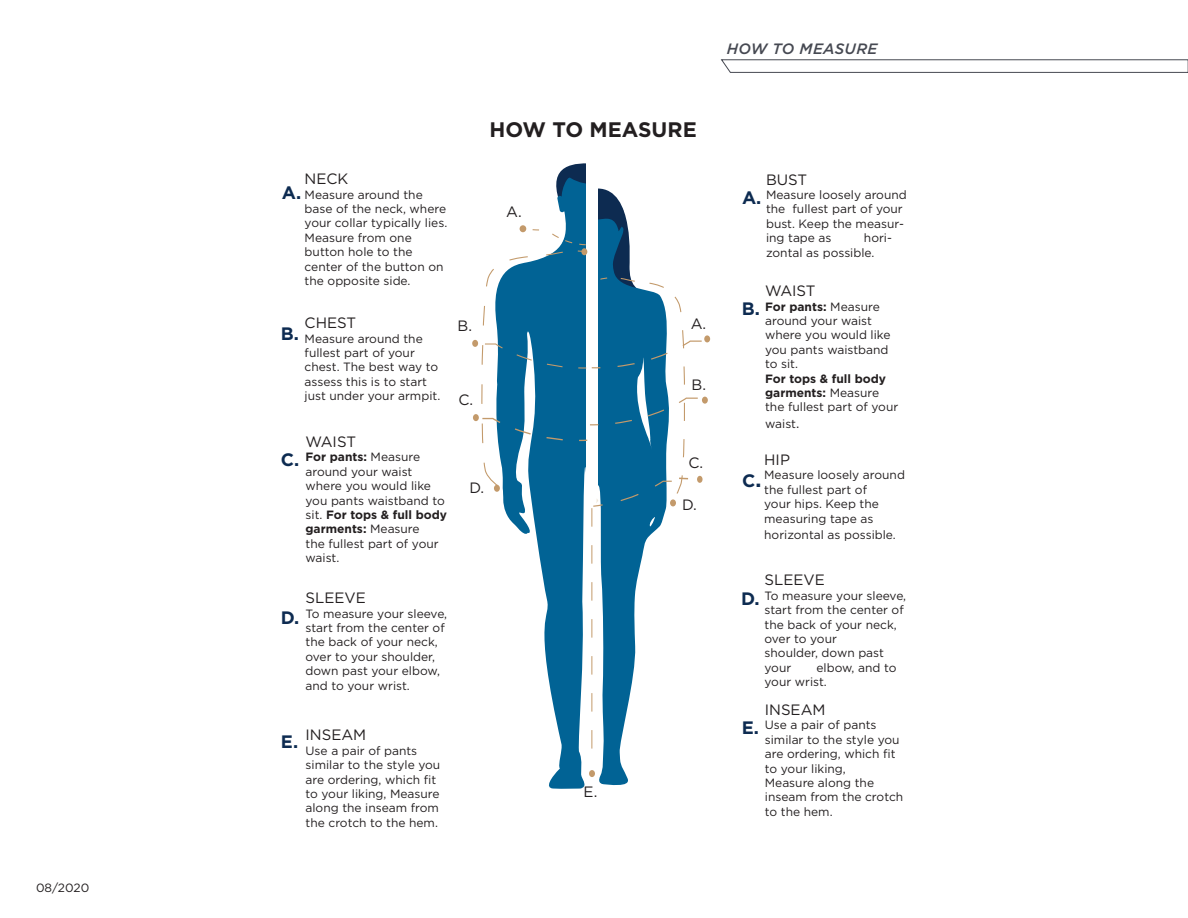
<style>
.page{position:relative;width:1188px;height:918px;background:#fff}
.page>*{position:absolute;margin:0;border:0;box-sizing:border-box;transform-origin:0 0}
.t1{font:700 21px "Gotham";color:#231f20}
.t2{font:700 18px "Gotham";color:#0d2b51}
.t3{font:15px "Gotham";color:#231f20}
.t4{font:italic 500 15px "Gotham";letter-spacing:.025em;color:#464952}
.t5{font:12px/14.4px "Gotham";color:#231f20}
.s1{font-weight:700}
.s2{font-size:13.5px}
.s3{font-size:21px}
</style>
<div class="page">
<svg style="left:720px;top:59px;width:468px;height:14px"></svg>
<svg style="left:549px;top:749px;width:36px;height:40px"></svg>
<div style="left:472px;top:340px;width:6px;height:7px;background:#c39a6b;border-radius:50%"></div>
<div style="left:473px;top:414px;width:6px;height:7px;background:#c39a6b;border-radius:50%"></div>
<div style="left:589px;top:770px;width:6px;height:7px;background:#c39a6b;border-radius:50%"></div>
<svg style="left:599px;top:749px;width:29px;height:37px"></svg>
<div style="left:704px;top:335px;width:6px;height:7px;background:#c39a6b;border-radius:50%"></div>
<div style="left:702px;top:397px;width:6px;height:7px;background:#c39a6b;border-radius:50%"></div>
<svg style="left:481px;top:163px;width:222px;height:586px"></svg>
<div style="left:697px;top:476px;width:6px;height:7px;background:#c39a6b;border-radius:50%"></div>
<p class="t5" style="left:36px;top:880px;width:55px">08/2020</p>
<p class="t4" style="left:727px;top:39px;width:152px">HOW TO MEASURE</p>
<h1 class="t1" style="left:490px;top:115px;width:209px">HOW TO MEASURE</h1>
<p class="t3" style="left:305px;top:169px;width:45px">NECK</p>
<p class="t5" style="left:305px;top:187px;width:144px">Measure around the base of the neck, where your collar typically lies.<br>Measure from one button hole to the center of the button on the opposite side.</p>
<h2 class="t2" style="left:282px;top:180px;width:21px">A.</h2>
<p class="t3" style="left:305px;top:313px;width:53px">CHEST</p>
<p class="t5" style="left:305px;top:331px;width:137px">Measure around the fullest part of your chest. The best way to assess this is to start just under your armpit.</p>
<p class="t3" style="left:306px;top:432px;width:52px">WAIST</p>
<p class="t5" style="left:306px;top:450px;width:143px"><span class="s1">For pants:</span> Measure around your waist where you would like you pants waistband to sit. <span class="s1">For tops &amp; full body garments:</span> Measure<br>the fullest part of your waist.</p>
<h2 class="t2" style="left:281px;top:322px;width:20px">B.</h2>
<h2 class="t2" style="left:281px;top:448px;width:20px">C.</h2>
<p class="t3" style="left:306px;top:588px;width:62px">SLEEVE</p>
<p class="t5" style="left:306px;top:606px;width:143px">To measure your sleeve, start from the center of the back of your neck, over to your shoulder, down past your elbow, and to your wrist.</p>
<p class="t3" style="left:306px;top:725px;width:62px">INSEAM</p>
<p class="t5" style="left:306px;top:743px;width:136px">Use a pair of pants similar to the style you are ordering, which fit to your liking, Measure along the inseam from the crotch to the hem.</p>
<h2 class="t2" style="left:281px;top:606px;width:20px">D.</h2>
<h2 class="t2" style="left:281px;top:730px;width:19px">E.</h2>
<p class="t3" style="left:458px;top:316px;width:16px">B.</p>
<p class="t3" style="left:459px;top:390px;width:16px">C.</p>
<p class="t3" style="left:469px;top:478px;width:16px">D.</p>
<p class="t3" style="left:506px;top:202px;width:17px">A.</p>
<p class="t3" style="left:584px;top:782px;width:15px">E.</p>
<p class="t3" style="left:691px;top:315px;width:17px">A.</p>
<p class="t3" style="left:692px;top:375px;width:16px">B.</p>
<p class="t3" style="left:688px;top:453px;width:16px">C.</p>
<p class="t3" style="left:682px;top:495px;width:16px">D.</p>
<p class="t3" style="left:766px;top:170px;width:43px">BUST</p>
<p class="t5" style="left:766px;top:187px;width:142px">Measure loosely around the fullest part of your bust. Keep the measur&shy;ing tape as</p>
<h2 class="t2" style="left:742px;top:185px;width:21px">A.</h2>
<p class="t5" style="left:766px;top:230px;width:127px;text-indent:98px">hori&shy;zontal as possible.</p>
<p class="t3" style="left:765px;top:281px;width:52px">WAIST</p>
<p class="t5" style="left:765px;top:299px;width:127px"><span class="s1">For pants:</span> Measure around your waist where you would like you pants waistband to sit.</p>
<p class="t5" style="left:765px;top:371px;width:135px"><span class="s1">For tops &amp; full body garments:</span> Measure the fullest part of your</p>
<p class="t5" style="left:765px;top:416px;width:36px">waist<span class="s2">.</span></p>
<p class="t3" style="left:764px;top:450px;width:27px">HIP</p>
<p class="t5" style="left:764px;top:468px;width:142px">Measure loosely around the fullest part of<br>your hips. Keep the measuring tape as</p>
<p class="t5" style="left:764px;top:527px;width:133px">horizontal as possible.</p>
<p class="t3" style="left:765px;top:570px;width:62px">SLEEVE</p>
<p class="t5" style="left:765px;top:588px;width:143px">To measure your sleeve, start from the center of the back of your neck, over to your<br>shoulder, down past your</p>
<h2 class="t2" style="left:742px;top:297px;width:20px">B.</h2>
<h2 class="t2" style="left:742px;top:468px;width:21px">C<span class="s3">.</span></h2>
<h2 class="t2" style="left:741px;top:587px;width:20px">D.</h2>
<p class="t5" style="left:765px;top:660px;width:133px;text-indent:52px">elbow, and to your wrist.</p>
<p class="t3" style="left:765px;top:700px;width:62px">INSEAM</p>
<p class="t5" style="left:765px;top:718px;width:140px">Use a pair of pants similar to the style you are ordering, which fit to your liking,<br>Measure along the inseam from the crotch to the hem.</p>
<h2 class="t2" style="left:742px;top:716px;width:19px">E.</h2>
</div>
